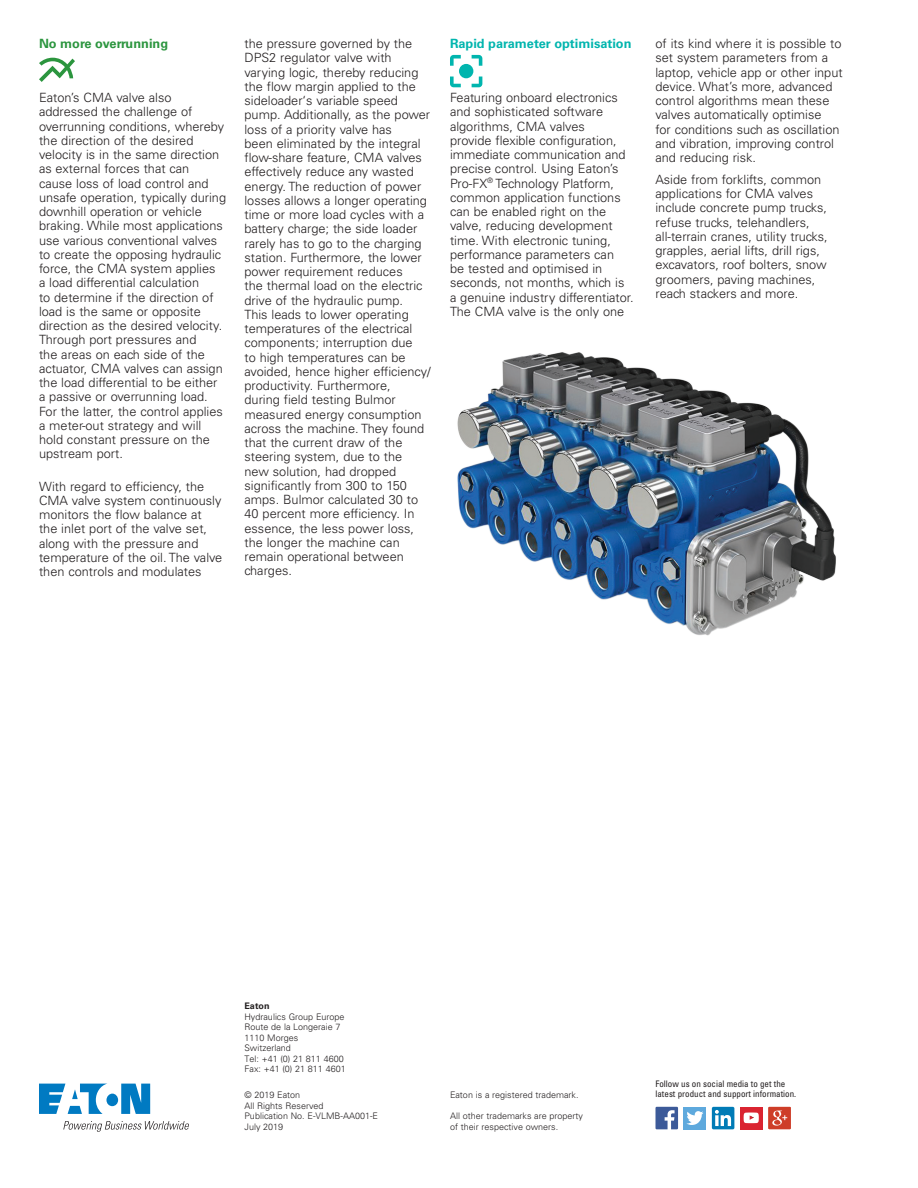
<style>
.page{position:relative;width:918px;height:1188px;background:#fff}
.page>*{position:absolute;margin:0;border:0;box-sizing:border-box;transform-origin:0 0}
._02_Body__8_5_pt{font:300 12.75px/14.2px "Univers LT Std";color:#231f20}
._02_Body_Head__8_5_p{font:700 12.75px "Univers LT Std";color:#00b5ae}
._02_Body_Head__8_5_p-2{font:700 12.75px "Univers LT Std";color:#2b953e}
.t1{font:300 9px/10.5px "Univers LT Std";color:#231f20}
.t2{font:condensed 9px/10.5px "Univers LT Std";color:#231f20}
.t3{font:700 9px "Univers LT Std";color:#231f20}
</style>
<div class="page">
<svg style="left:39px;top:58px;width:36px;height:24px"></svg>
<img style="left:457px;top:352px;width:379px;height:284px">
<svg style="left:450px;top:55px;width:32px;height:32px"></svg>
<div style="left:740px;top:1107px;width:23px;height:22px;background:#da2431"></div>
<div style="left:684px;top:1107px;width:22px;height:22px;background:#5ea9dd"></div>
<svg style="left:656px;top:1107px;width:22px;height:22px"></svg>
<svg style="left:686px;top:1111px;width:17px;height:14px"></svg>
<div style="left:712px;top:1107px;width:22px;height:22px;background:#007bb6;border-radius:2px"></div>
<svg style="left:715px;top:1110px;width:16px;height:16px"></svg>
<svg style="left:768px;top:1107px;width:23px;height:22px"></svg>
<img style="left:772px;top:1111px;width:10px;height:15px">
<svg style="left:744px;top:1113px;width:15px;height:10px"></svg>
<svg style="left:39px;top:1084px;width:111px;height:30px"></svg>
<svg style="left:63px;top:1121px;width:126px;height:11px"></svg>
<p class="_02_Body_Head__8_5_p-2" style="left:39px;top:36px;width:131px">No more overrunning</p>
<p class="_02_Body__8_5_pt" style="left:39px;top:91px;width:189px">Eaton’s CMA valve also addressed the challenge of overrunning conditions, whereby the direction of the desired velocity is in the same direction as external forces that can<br>cause loss of load control and unsafe operation, typically during downhill operation or vehicle braking. While most applications use various conventional valves to create the opposing hydraulic force, the CMA system applies<br>a load differential calculation<br>to determine if the direction of load is the same or opposite direction as the desired velocity.<br>Through port pressures and<br>the areas on each side of the actuator, CMA valves can assign the load differential to be either a passive or overrunning load.<br>For the latter, the control applies a meter-out strategy and will hold constant pressure on the upstream port.</p>
<p class="_02_Body__8_5_pt" style="left:39px;top:479px;width:185px">With regard to efficiency, the<br>CMA valve system continuously monitors the flow balance at the inlet port of the valve set, along with the pressure and temperature of the oil. The valve then controls and modulates</p>
<p class="_02_Body__8_5_pt" style="left:244px;top:37px;width:188px">the pressure governed by the<br>DPS2 regulator valve with varying logic, thereby reducing the flow margin applied to the sideloader‘s variable speed pump. Additionally, as the power loss of a priority valve has<br>been eliminated by the integral flow-share feature, CMA valves effectively reduce any wasted energy. The reduction of power losses allows a longer operating time or more load cycles with a battery charge; the side loader rarely has to go to the charging station. Furthermore, the lower power requirement reduces<br>the thermal load on the electric drive of the hydraulic pump.<br>This leads to lower operating temperatures of the electrical components; interruption due<br>to high temperatures can be avoided, hence higher efficiency/ productivity. Furthermore,<br>during field testing Bulmor measured energy consumption across the machine. They found that the current draw of the steering system, due to the<br>new solution, had dropped significantly from 300 to 150 amps. Bulmor calculated 30 to<br>40 percent more efficiency. In essence, the less power loss, the longer the machine can remain operational between charges.</p>
<p class="_02_Body_Head__8_5_p" style="left:450px;top:36px;width:183px">Rapid parameter optimisation</p>
<p class="_02_Body__8_5_pt" style="left:450px;top:91px;width:185px">Featuring onboard electronics and sophisticated software algorithms, CMA valves<br>provide flexible configuration, immediate communication and precise control. Using Eaton’s<br>Pro-FX<sup>®</sup> Technology Platform, common application functions can be enabled right on the valve, reducing development time. With electronic tuning, performance parameters can<br>be tested and optimised in seconds, not months, which is a genuine industry differentiator.<br>The CMA valve is the only one</p>
<p class="_02_Body__8_5_pt" style="left:656px;top:37px;width:189px">of its kind where it is possible to set system parameters from a laptop, vehicle app or other input device. What’s more, advanced control algorithms mean these valves automatically optimise<br>for conditions such as oscillation and vibration, improving control and reducing risk.</p>
<p class="_02_Body__8_5_pt" style="left:656px;top:172px;width:174px">Aside from forklifts, common applications for CMA valves include concrete pump trucks, refuse trucks, telehandlers, all-terrain cranes, utility trucks, grapples, aerial lifts, drill rigs, excavators, roof bolters, snow groomers, paving machines, reach stackers and more.</p>
<p class="t3" style="left:244px;top:1001px;width:27px">Eaton</p>
<p class="t1" style="left:244px;top:1011px;width:103px">Hydraulics Group Europe<br>Route de la Longeraie 7<br>1110 Morges<br>Switzerland<br>Tel: +41 (0) 21 811 4600<br>Fax: +41 (0) 21 811 4601</p>
<p class="t1" style="left:244px;top:1090px;width:135px">© 2019 Eaton<br>All Rights Reserved<br>Publication No. E-VLMB-AA001-E<br>July 2019</p>
<p class="t1" style="left:450px;top:1090px;width:130px">Eaton is a registered trademark.</p>
<p class="t1" style="left:450px;top:1111px;width:135px">All other trademarks are property of their respective owners.</p>
<p class="t2" style="left:656px;top:1078px;width:142px">Follow us on social media to get the latest product and support information.</p>
</div>
